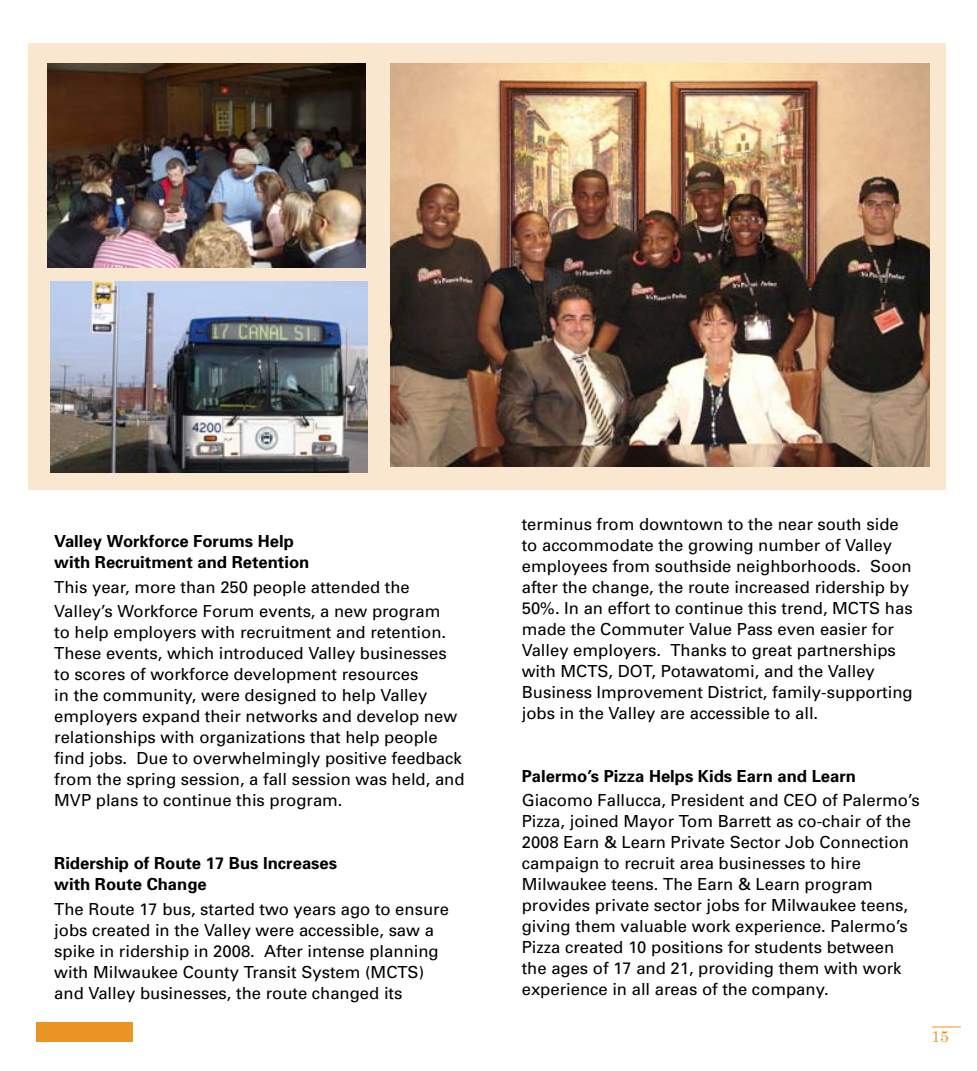
<style>
.page{position:relative;width:977px;height:1071px;background:#fff}
.page>*{position:absolute;margin:0;border:0;box-sizing:border-box;transform-origin:0 0}
.t1{font:16.62px/21px "Univers";color:#000}
.t2{font:700 16.62px/21px "Univers";color:#000}
.t3{font:15.75px "Century Schoolbook";color:#ea9423}
</style>
<div class="page">
<div style="left:28px;top:44px;width:917px;height:446px;background:#fae7cf"></div>
<div style="left:37px;top:1023px;width:96px;height:19px;background:#ea9423"></div>
<img style="left:51px;top:282px;width:317px;height:190px">
<img style="left:391px;top:63px;width:538px;height:403px">
<img style="left:47px;top:63px;width:319px;height:205px">
<svg style="left:932px;top:1027px;width:28px;height:1px"></svg>
<p class="t2" style="left:54px;top:530px;width:256px">Valley Workforce Forums Help with Recruitment and Retention</p>
<p class="t1" style="left:54px;top:574px;width:387px;line-height:24.5px">This year, more than 250 people attended the<br>Valley’s Workforce Forum events, a new program</p>
<p class="t1" style="left:54px;top:621px;width:412px">to help employers with recruitment and retention.<br>These events, which introduced Valley businesses to scores of workforce development resources<br>in the community, were designed to help Valley employers expand their networks and develop new relationships with organizations that help people find jobs. Due to overwhelmingly positive feedback from the spring session, a fall session was held, and MVP plans to continue this program.</p>
<p class="t2" style="left:54px;top:852px;width:284px">Ridership of Route 17 Bus Increases with Route Change</p>
<p class="t1" style="left:54px;top:898px;width:396px">The Route 17 bus, started two years ago to ensure jobs created in the Valley were accessible, saw a spike in ridership in 2008. After intense planning with Milwaukee County Transit System (MCTS) and Valley businesses, the route changed its</p>
<p class="t1" style="left:521px;top:513px;width:392px">terminus from downtown to the near south side to accommodate the growing number of Valley employees from southside neighborhoods. Soon after the change, the route increased ridership by 50%. In an effort to continue this trend, MCTS has made the Commuter Value Pass even easier for Valley employers. Thanks to great partnerships with MCTS, DOT, Potawatomi, and the Valley Business Improvement District, family-supporting jobs in the Valley are accessible to all.</p>
<p class="t2" style="left:521px;top:765px;width:336px">Palermo’s Pizza Helps Kids Earn and Learn</p>
<p class="t1" style="left:521px;top:789px;width:399px">Giacomo Fallucca, President and CEO of Palermo’s Pizza, joined Mayor Tom Barrett as co-chair of the 2008 Earn &amp; Learn Private Sector Job Connection campaign to recruit area businesses to hire Milwaukee teens. The Earn &amp; Learn program provides private sector jobs for Milwaukee teens, giving them valuable work experience. Palermo’s Pizza created 10 positions for students between the ages of 17 and 21, providing them with work experience in all areas of the company.</p>
<p class="t3" style="left:931px;top:1026px;width:19px">15</p>
</div>
